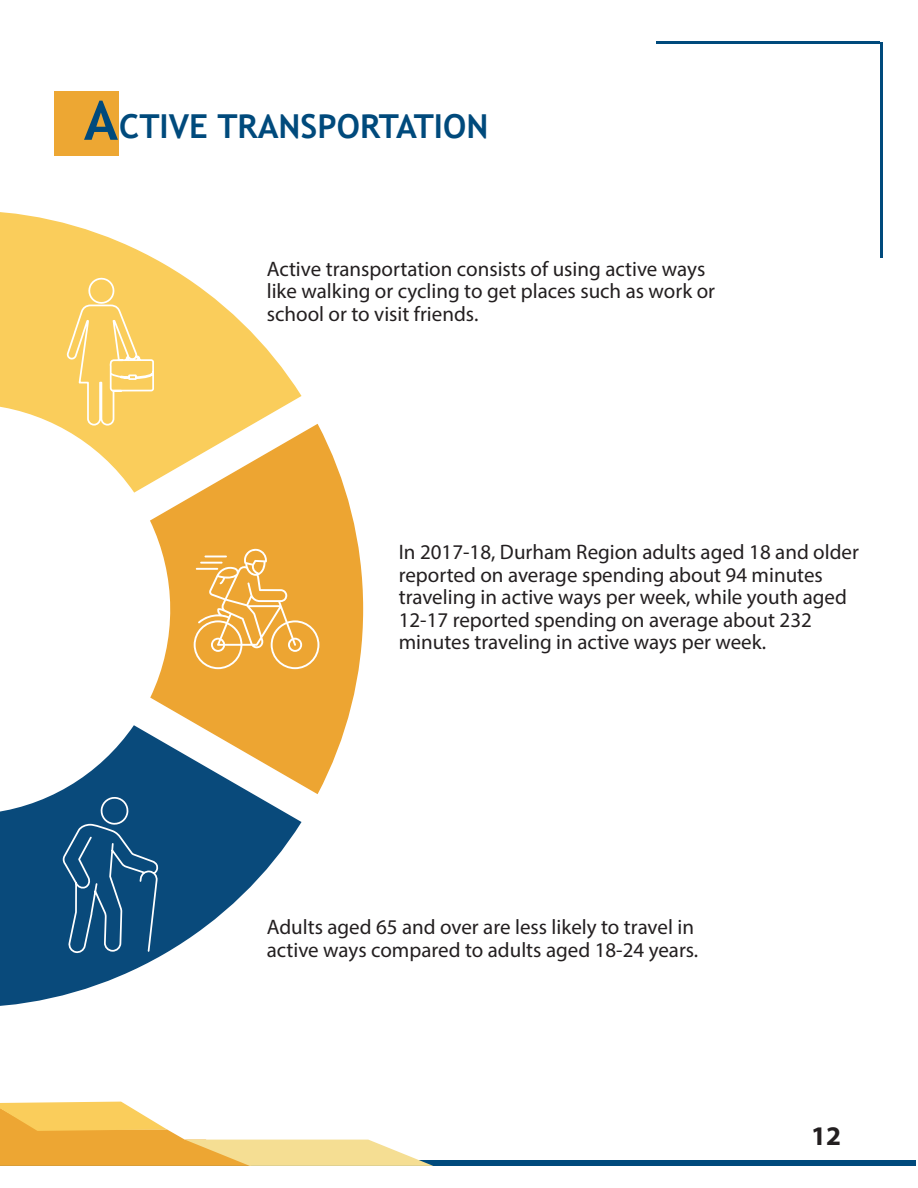
<style>
.page{position:relative;width:918px;height:1188px;background:#fff}
.page>*{position:absolute;margin:0;border:0;box-sizing:border-box;transform-origin:0 0}
.t1{font:700 33px "Trebuchet MS";color:#004a7c}
.page_numbers_black{font:700 27px "Myriad Pro";color:#231f20}
.Text_14_pt{font:21px/22.5px "Myriad Pro";color:#231f20}
.s1{font-size:54px}
</style>
<div class="page">
<div style="left:0;top:1160px;width:916px;height:6px;background:#004a7c"></div>
<svg style="left:0;top:1102px;width:433px;height:64px"></svg>
<div style="left:54px;top:91px;width:65px;height:65px;background:#eda733"></div>
<hr style="left:881px;top:42px;width:2px;height:216px;background:#004a7c">
<hr style="left:657px;top:42px;width:223px;height:2px;background:#004a7c">
<svg style="left:0;top:789px;width:302px;height:217px;fill:#094a7b"></svg>
<svg style="left:160px;top:424px;width:203px;height:370px;fill:#eda532"></svg>
<svg style="left:0;top:212px;width:302px;height:281px;fill:#facd5b"></svg>
<svg style="left:194px;top:548px;width:125px;height:121px;background:#efb14e"></svg>
<hr style="left:200px;top:562px;width:23px;height:2px;background:#fff">
<hr style="left:196px;top:568px;width:22px;height:2px;background:#fff">
<svg style="left:63px;top:275px;width:97px;height:680px"></svg>
<h2 class="t1" style="left:84px;top:106px;width:406px"><span class="s1">A</span>CTIVE TRANSPORTATION</h2>
<p class="Text_14_pt" style="left:267px;top:257px;width:450px">Active transportation consists of using active ways like walking or cycling to get places such as work or school or to visit friends.</p>
<p class="Text_14_pt" style="left:399px;top:541px;width:462px">In 2017-18, Durham Region adults aged 18 and older reported on average spending about 94 minutes traveling in active ways per week, while youth aged 12-17 reported spending on average about 232 minutes traveling in active ways per week.</p>
<p class="Text_14_pt" style="left:267px;top:916px;width:433px">Adults aged 65 and over are less likely to travel in active ways compared to adults aged 18-24 years.</p>
<p class="page_numbers_black" style="left:811px;top:1118px;width:31px">12</p>
</div>
